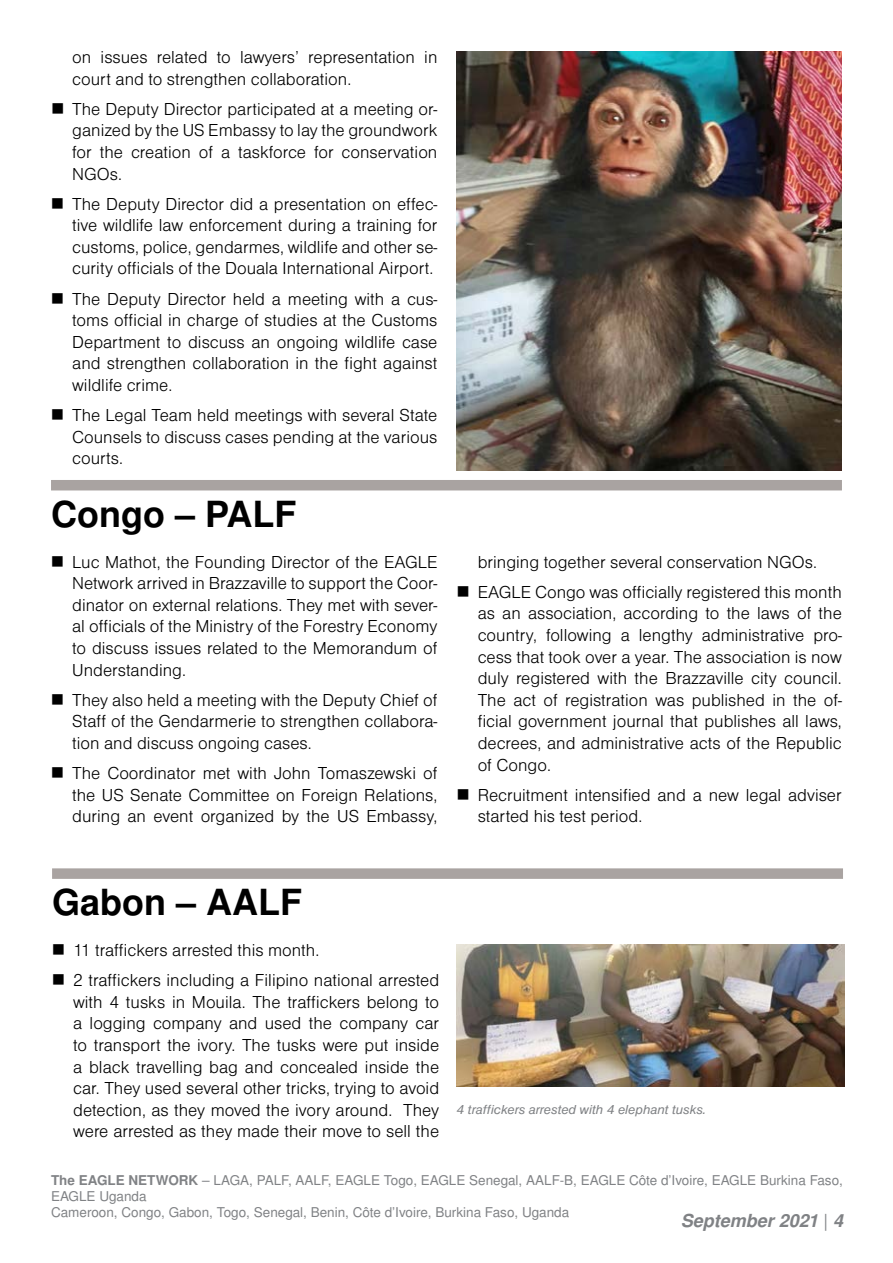
<style>
.page{position:relative;width:893px;height:1263px;background:#fff}
.page>*{position:absolute;margin:0;border:0;box-sizing:border-box;transform-origin:0 0}
.t1{font:700 36px "Nimbus Sans LOT";color:#000}
.t2{font:18px/21.6px "Nimbus Sans DOT Ligh";color:#000;text-align:justify}
.t3{font:italic 700 18px "Nimbus Sans LOT";color:#808285}
.t4{font:13.5px/16.2px "Nimbus Sans LOT";color:#808285}
.t5{font:italic 13.5px "Nimbus Sans DOT";color:#808285}
.s1{font-weight:700}
.s2{font-weight:400;font-style:normal}
</style>
<div class="page">
<div style="left:52px;top:868px;width:791px;height:11px;background:#a9a3a1"></div>
<div style="left:51px;top:480px;width:791px;height:10px;background:#a9a3a1"></div>
<img style="left:457px;top:944px;width:387px;height:142px">
<img style="left:457px;top:51px;width:385px;height:420px">
<p class="t2" style="left:72px;top:47px;width:367px">on issues related to lawyers’ representation in court and to strengthen collaboration.</p>
<p class="t2" style="left:72px;top:98px;width:367px">The Deputy Director participated at a meeting or&shy;ganized by the US Embassy to lay the groundwork for the creation of a taskforce for conservation NGOs.</p>
<p class="t2" style="left:72px;top:193px;width:367px">The Deputy Director did a presentation on effec&shy;tive wildlife law enforcement during a training for customs, police, gendarmes, wildlife and other se&shy;curity officials of the Douala International Airport.</p>
<p class="t2" style="left:72px;top:288px;width:367px">The Deputy Director held a meeting with a cus&shy;toms official in charge of studies at the Customs Department to discuss an ongoing wildlife case and strengthen collaboration in the fight against wildlife crime.</p>
<p class="t2" style="left:72px;top:404px;width:367px">The Legal Team held meetings with several State Counsels to discuss cases pending at the various courts.</p>
<h1 class="t1" style="left:51px;top:492px;width:247px">Congo – PALF</h1>
<p class="t2" style="left:72px;top:551px;width:367px">Luc Mathot, the Founding Director of the EAGLE Network arrived in Brazzaville to support the Coor&shy;dinator on external relations. They met with sever&shy;al officials of the Ministry of the Forestry Economy to discuss issues related to the Memorandum of Understanding.</p>
<p class="t2" style="left:72px;top:689px;width:367px">They also held a meeting with the Deputy Chief of Staff of the Gendarmerie to strengthen collabora&shy;tion and discuss ongoing cases.</p>
<p class="t2" style="left:72px;top:762px;width:367px">The Coordinator met with John Tomaszewski of the US Senate Committee on Foreign Relations, during an event organized by the US Embassy,</p>
<p class="t2" style="left:478px;top:547px;width:366px;line-height:30.2px">bringing together several conservation NGOs.<br>EAGLE Congo was officially registered this month</p>
<p class="t2" style="left:478px;top:603px;width:366px">as an association, according to the laws of the country, following a lengthy administrative pro&shy;cess that took over a year. The association is now duly registered with the Brazzaville city council.<br>The act of registration was published in the of&shy;ficial government journal that publishes all laws, decrees, and administrative acts of the Republic of Congo.</p>
<p class="t2" style="left:478px;top:784px;width:366px">Recruitment intensified and a new legal adviser started his test period.</p>
<h1 class="t1" style="left:52px;top:881px;width:252px">Gabon – AALF</h1>
<p class="t2" style="left:73px;top:935px;width:368px;line-height:30.2px">11 traffickers arrested this month.<br>2 traffickers including a Filipino national arrested</p>
<p class="t2" style="left:73px;top:991px;width:368px">with 4 tusks in Mouila. The traffickers belong to a logging company and used the company car to transport the ivory. The tusks were put inside a black travelling bag and concealed inside the car. They used several other tricks, trying to avoid detection, as they moved the ivory around. They were arrested as they made their move to sell the</p>
<p class="t5" style="left:457px;top:1101px;width:251px">4 traffickers arrested with 4 elephant tusks.</p>
<p class="t4" style="left:51px;top:1172px;width:793px"><span class="s1">The EAGLE NETWORK</span> – LAGA, PALF, AALF, EAGLE Togo, EAGLE Senegal, AALF-B, EAGLE Côte d’Ivoire, EAGLE Burkina Faso,<br>EAGLE Uganda<br>Cameroon, Congo, Gabon, Togo, Senegal, Benin, Côte d’Ivoire, Burkina Faso, Uganda</p>
<p class="t3" style="left:681px;top:1210px;width:164px">September 2021 <span class="s2">|</span> 4</p>
</div>
